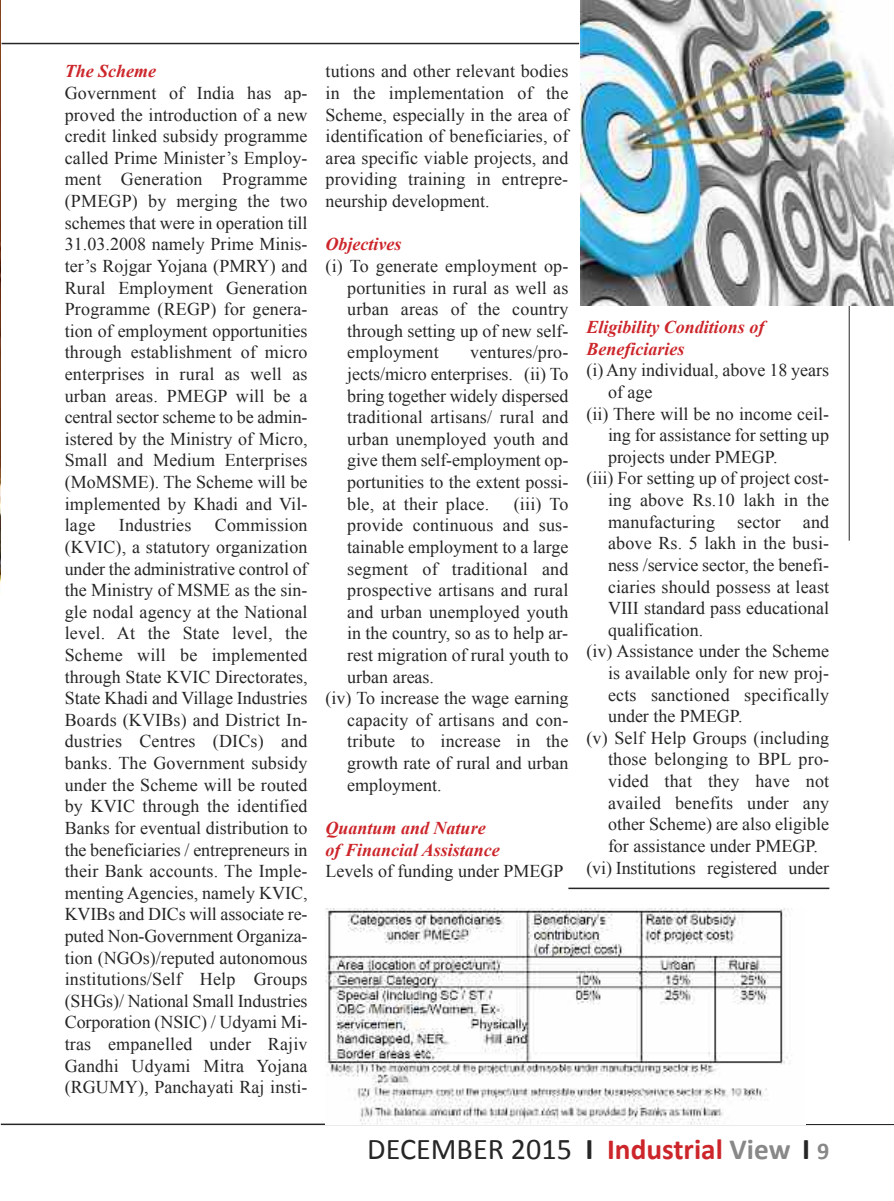
<style>
.page{position:relative;width:894px;height:1201px;background:#fff}
.page>*{position:absolute;margin:0;border:0;box-sizing:border-box;transform-origin:0 0}
.t1{font:30.15px "Calibri";color:#272627}
.t2{font:18px/21.6px "Times New Roman";color:#272627;text-align:justify}
.t3{font:italic 700 18px/21.9px "Times New Roman";color:#cc262b}
.s1{font-weight:700}
.s2{font-weight:700;font-size:29.25px;color:#cc262b}
.s3{font-weight:700;font-size:29.25px;color:#888}
.s4{font-weight:700;font-size:24px;color:#888}
</style>
<div class="page">
<hr style="left:1px;top:1123px;width:893px;height:1px;background:#272627">
<hr style="left:849px;top:0;width:1px;height:540px;background:#272627">
<img style="left:0;top:0;width:1px;height:594px">
<div style="left:326px;top:895px;width:568px;height:229px;background:#fff"></div>
<img style="left:326px;top:908px;width:466px;height:216px">
<hr style="left:568px;top:887px;width:261px;height:1px;background:#272627">
<img style="left:580px;top:0;width:314px;height:305px">
<hr style="left:2px;top:43px;width:577px;height:1px;background:#272627">
<p class="t3" style="left:65px;top:60px;width:93px">The Scheme</p>
<p class="t2" style="left:65px;top:82px;width:244px">Government of India has ap&shy;proved the introduction of a new credit linked subsidy programme called Prime Minister’s Employ&shy;ment Generation Programme (PMEGP) by merging the two schemes that were in operation till 31.03.2008 namely Prime Minis&shy;ter’s Rojgar Yojana (PMRY) and Rural Employment Generation Programme (REGP) for genera&shy;tion of employment opportunities through establishment of micro enterprises in rural as well as urban areas. PMEGP will be a central sector scheme to be admin&shy;istered by the Ministry of Micro, Small and Medium Enterprises (MoMSME). The Scheme will be implemented by Khadi and Vil&shy;lage</p>
<p class="t2" style="left:65px;top:514px;width:244px;text-indent:150px">Commission (KVIC), a statutory organization under the administrative control of the Ministry of MSME as the sin&shy;gle nodal agency at the National level. At the State level, the Scheme will be implemented through State KVIC Directorates, State Khadi and Village Industries Boards (KVIBs) and District In&shy;dustries Centres (DICs) and banks. The Government subsidy under the Scheme will be routed by KVIC through the identified Banks for eventual distribution to the beneficiaries / entrepreneurs in their Bank accounts. The Imple&shy;menting Agencies, namely KVIC, KVIBs and DICs will associate re&shy;puted Non-Government Organiza&shy;tion (NGOs)/reputed autonomous institutions/Self Help Groups (SHGs)/ National Small Industries Corporation (NSIC) / Udyami Mi&shy;tras empanelled under Rajiv Gandhi Udyami Mitra Yojana (RGUMY), Panchayati Raj insti-</p>
<p class="t2" style="left:119px;top:514px;width:74px">Industries</p>
<p class="t2" style="left:326px;top:60px;width:244px">tutions and other relevant bodies in the implementation of the Scheme, especially in the area of identification of beneficiaries, of area specific viable projects, and providing training in entrepre&shy;neurship development.</p>
<p class="t3" style="left:326px;top:233px;width:77px">Objectives</p>
<p class="t2" style="left:347px;top:255px;width:223px;text-indent:-22px">(i) To generate employment op&shy;portunities in rural as well as urban areas of the country through setting up of new self&shy;employment</p>
<p class="t2" style="left:347px;top:341px;width:223px;text-indent:123px">ventures/pro&shy;jects/micro enterprises. (ii) To bring together widely dispersed traditional artisans/ rural and urban unemployed youth and give them self-employment op&shy;portunities to the extent possi&shy;ble, at their place.</p>
<p class="t2" style="left:514px;top:492px;width:56px">(iii) To</p>
<p class="t2" style="left:347px;top:514px;width:223px">provide continuous and sus-</p>
<p class="t2" style="left:347px;top:536px;width:223px">tainable employment to a large</p>
<p class="t2" style="left:347px;top:557px;width:223px">segment of traditional and</p>
<p class="t2" style="left:347px;top:579px;width:223px">prospective artisans and rural</p>
<p class="t2" style="left:347px;top:600px;width:223px">and urban unemployed youth</p>
<p class="t2" style="left:347px;top:622px;width:222px">in the country, so as to help ar-</p>
<p class="t2" style="left:347px;top:644px;width:223px">rest migration of rural youth to</p>
<p class="t2" style="left:347px;top:665px;width:88px">urban areas.</p>
<p class="t2" style="left:326px;top:687px;width:244px">(iv) To increase the wage earning</p>
<p class="t2" style="left:347px;top:708px;width:223px">capacity of artisans and con-</p>
<p class="t2" style="left:347px;top:730px;width:223px">tribute to increase in the</p>
<p class="t2" style="left:347px;top:752px;width:223px">growth rate of rural and urban</p>
<p class="t2" style="left:347px;top:773px;width:96px">employment.</p>
<p class="t3" style="left:326px;top:816px;width:176px">Quantum and Nature of Financial Assistance</p>
<p class="t2" style="left:326px;top:860px;width:239px">Levels of funding under PMEGP</p>
<p class="t3" style="left:586px;top:316px;width:180px">Eligibility Conditions of<br>Beneficiaries</p>
<p class="t2" style="left:586px;top:359px;width:244px">(i) Any individual, above 18 years</p>
<p class="t2" style="left:608px;top:381px;width:46px">of age</p>
<p class="t2" style="left:586px;top:402px;width:244px">(ii) There will be no income ceil-</p>
<p class="t2" style="left:608px;top:424px;width:223px">ing for assistance for setting up</p>
<p class="t2" style="left:608px;top:446px;width:171px">projects under PMEGP.</p>
<p class="t2" style="left:586px;top:467px;width:244px">(iii) For setting up of project cost-</p>
<p class="t2" style="left:608px;top:489px;width:223px">ing above Rs.10 lakh in the</p>
<p class="t2" style="left:608px;top:510px;width:223px">manufacturing sector and</p>
<p class="t2" style="left:608px;top:532px;width:223px">above Rs. 5 lakh in the busi-</p>
<p class="t2" style="left:608px;top:554px;width:223px">ness /service sector, the benefi-</p>
<p class="t2" style="left:608px;top:575px;width:223px">ciaries should possess at least</p>
<p class="t2" style="left:608px;top:597px;width:223px">VIII standard pass educational</p>
<p class="t2" style="left:608px;top:618px;width:97px">qualification.</p>
<p class="t2" style="left:586px;top:640px;width:244px">(iv) Assistance under the Scheme</p>
<p class="t2" style="left:608px;top:662px;width:223px">is available only for new proj-</p>
<p class="t2" style="left:608px;top:683px;width:223px">ects sanctioned specifically</p>
<p class="t2" style="left:608px;top:705px;width:136px">under the PMEGP.</p>
<p class="t2" style="left:586px;top:726px;width:244px">(v) Self Help Groups (including</p>
<p class="t2" style="left:608px;top:748px;width:223px">those belonging to BPL pro-</p>
<p class="t2" style="left:608px;top:770px;width:223px">vided that they have not</p>
<p class="t2" style="left:608px;top:791px;width:223px">availed benefits under any</p>
<p class="t2" style="left:608px;top:813px;width:223px">other Scheme) are also eligible</p>
<p class="t2" style="left:608px;top:834px;width:211px">for assistance under PMEGP.</p>
<p class="t2" style="left:586px;top:856px;width:244px">(vi) Institutions registered under</p>
<h1 class="t1" style="left:367px;top:1135px;width:463px">DECEMBER 2015 <span class="s1">I</span> <span class="s2">Industrial</span> <span class="s3">View</span> <span class="s1">I</span> <span class="s4">9</span></h1>
</div>
